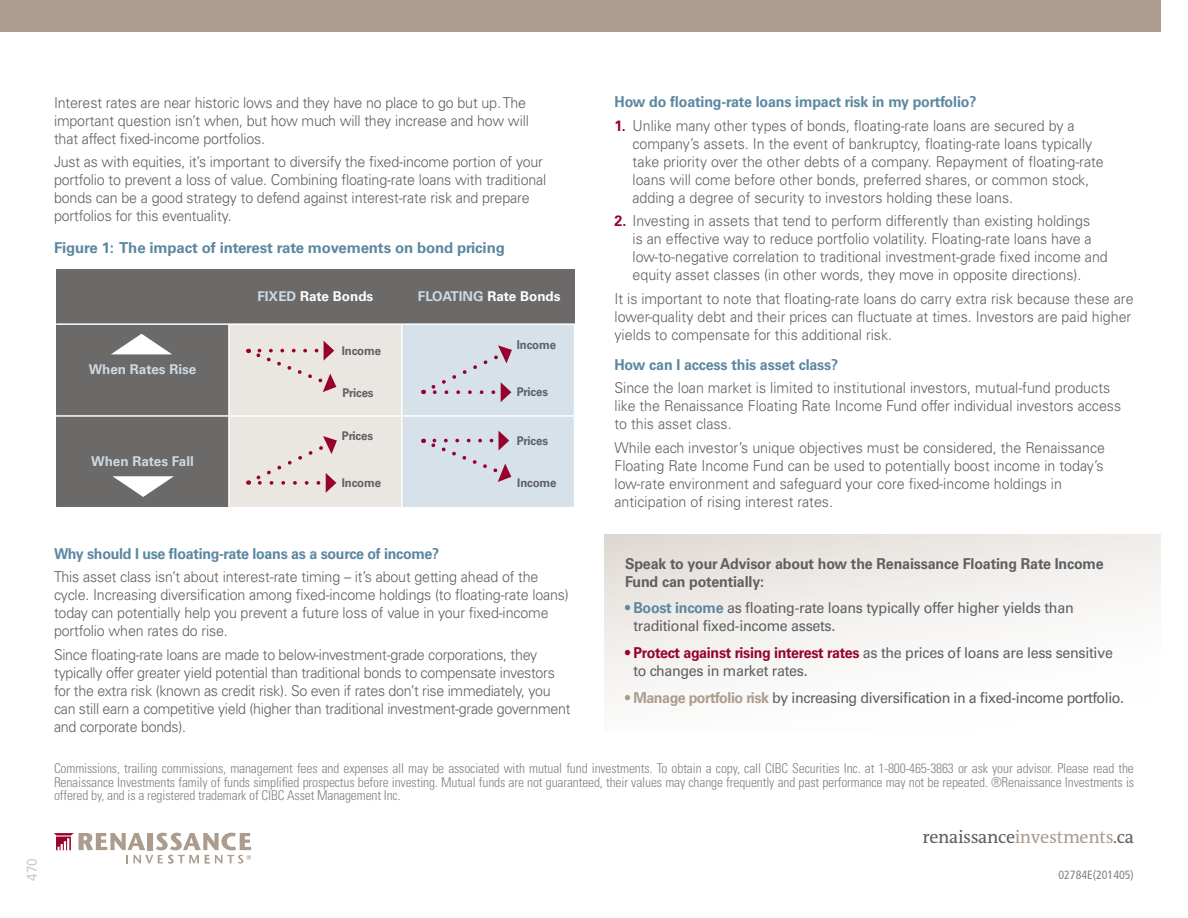
<style>
.page{position:relative;width:1188px;height:918px;background:#fff}
.page>*{position:absolute;margin:0;border:0;box-sizing:border-box;transform-origin:0 0}
.t1{font:18px "The Antiqua Sun";letter-spacing:-.02em;color:#5f5f62}
.t2{font:300 15px/18px "Univers";color:#5f5f62;scale:.95 1}
.t3{font:300 15px/18px "Univers";letter-spacing:-.02em;color:#5f5f62;scale:.95 1}
.t4{font:15px/18px "Univers";letter-spacing:-.02em;color:#5f5f62;scale:.95 1}
.t5{font:700 15px "Univers";letter-spacing:-.01em;color:#5c87a1;scale:.95 1}
.t6{font:700 15px/18px "Univers";letter-spacing:-.01em;color:#5f5f62;scale:.95 1}
.t7{font:700 15px "Univers";letter-spacing:-.01em;color:#5c87a1}
.t8{font:14.25px "Univers";color:#939598;scale:.95 1}
.t9{font:300 condensed 13.5px/13.5px "Univers LT Std";letter-spacing:-.01em;color:#808285;text-align:justify}
.t10{font:700 13.5px "Univers";color:#fff}
.t11{font:700 13.5px "Univers";color:#ccd9e4}
.t12{font:700 12px "Univers";letter-spacing:-.01em;color:#5f5f62;scale:.95 1}
.t13{font:condensed 12px "Frutiger LT";color:#808285}
.s1{color:#ccd9e4}
.s2{font-weight:700;color:#98012d}
.s3{font-weight:700;color:#5c87a1}
.s4{font-weight:700;color:#ab9c8e}
.s5{color:#ab9c8e}
</style>
<div class="page">
<div style="left:605px;top:535px;width:556px;height:195px;background:linear-gradient(to bottom,#e9e5e1,#fff)"></div>
<svg style="left:54px;top:833px;width:197px;height:31px"></svg>
<div style="left:0;top:0;width:1161px;height:31px;background:#ab9c8e"></div>
<div style="left:56px;top:269px;width:519px;height:239px;background:#6b6a69"></div>
<hr style="left:56px;top:323px;width:173px;height:2px;background:#fff">
<hr style="left:229px;top:323px;width:173px;height:2px;background:#fff">
<hr style="left:228px;top:325px;width:2px;height:90px;background:#fff">
<hr style="left:402px;top:323px;width:173px;height:2px;background:#fff">
<hr style="left:56px;top:415px;width:173px;height:2px;background:#fff">
<hr style="left:228px;top:417px;width:2px;height:90px;background:#fff">
<hr style="left:56px;top:507px;width:173px;height:2px;background:#fff">
<svg style="left:111px;top:334px;width:61px;height:20px"></svg>
<svg style="left:229px;top:324px;width:346px;height:184px;background:#dfdfe2"></svg>
<svg style="left:113px;top:476px;width:61px;height:21px"></svg>
<p class="t8" style="left:23px;top:881px;width:25px;rotate:-90deg">470</p>
<p class="t2" style="left:54px;top:94px;width:501px">Interest rates are near historic lows and they have no place to go but up. The important question isn’t when, but how much will they increase and how will that affect fixed-income portfolios.</p>
<p class="t2" style="left:54px;top:153px;width:520px">Just as with equities, it’s important to diversify the fixed-income portion of your portfolio to prevent a loss of value. Combining floating-rate loans with traditional bonds can be a good strategy to defend against interest-rate risk and prepare portfolios for this eventuality.</p>
<p class="t7" style="left:54px;top:239px;width:452px">Figure 1: The impact of interest rate movements on bond pricing</p>
<p class="t11" style="left:89px;top:362px;width:109px">When Rates Rise</p>
<p class="t11" style="left:91px;top:453px;width:104px">When Rates Fall</p>
<p class="t10" style="left:257px;top:288px;width:118px"><span class="s1">FIXED</span> Rate Bonds</p>
<p class="t10" style="left:418px;top:288px;width:144px"><span class="s1">FLOATING</span> Rate Bonds</p>
<p class="t12" style="left:342px;top:344px;width:43px">Income</p>
<p class="t12" style="left:342px;top:386px;width:34px">Prices</p>
<p class="t12" style="left:342px;top:429px;width:34px">Prices</p>
<p class="t12" style="left:342px;top:476px;width:43px">Income</p>
<p class="t12" style="left:517px;top:338px;width:43px">Income</p>
<p class="t12" style="left:517px;top:385px;width:34px">Prices</p>
<p class="t12" style="left:517px;top:434px;width:34px">Prices</p>
<p class="t12" style="left:517px;top:476px;width:43px">Income</p>
<p class="t5" style="left:54px;top:545px;width:407px">Why should I use floating-rate loans as a source of income?</p>
<p class="t2" style="left:54px;top:568px;width:543px">This asset class isn’t about interest-rate timing – it’s about getting ahead of the cycle. Increasing diversification among fixed-income holdings (to floating-rate loans) today can potentially help you prevent a future loss of value in your fixed-income portfolio when rates do rise.</p>
<p class="t3" style="left:54px;top:646px;width:545px">Since floating-rate loans are made to below-investment-grade corporations, they typically offer greater yield potential than traditional bonds to compensate investors for the extra risk (known as credit risk). So even if rates don’t rise immediately, you can still earn a competitive yield (higher than traditional investment-grade government and corporate bonds).</p>
<p class="t5" style="left:615px;top:93px;width:383px">How do floating-rate loans impact risk in my portfolio?</p>
<p class="t2" style="left:633px;top:116px;width:498px;text-indent:-18px"><span class="s2">1.</span> Unlike many other types of bonds, floating-rate loans are secured by a company’s assets. In the event of bankruptcy, floating-rate loans typically take priority over the other debts of a company. Repayment of floating-rate loans will come before other bonds, preferred shares, or common stock, adding a degree of security to investors holding these loans.</p>
<p class="t2" style="left:633px;top:212px;width:502px;text-indent:-18px"><span class="s2">2.</span> Investing in assets that tend to perform differently than existing holdings<br>is an effective way to reduce portfolio volatility. Floating-rate loans have a low-to-negative correlation to traditional investment-grade fixed income and equity asset classes (in other words, they move in opposite directions).</p>
<p class="t2" style="left:615px;top:289px;width:548px">It is important to note that floating-rate loans do carry extra risk because these are lower-quality debt and their prices can fluctuate at times. Investors are paid higher yields to compensate for this additional risk.</p>
<p class="t5" style="left:615px;top:356px;width:237px">How can I access this asset class?</p>
<p class="t2" style="left:615px;top:379px;width:535px">Since the loan market is limited to institutional investors, mutual-fund products like the Renaissance Floating Rate Income Fund offer individual investors access to this asset class.</p>
<p class="t2" style="left:615px;top:438px;width:518px">While each investor’s unique objectives must be considered, the Renaissance Floating Rate Income Fund can be used to potentially boost income in today’s low-rate environment and safeguard your core fixed-income holdings in anticipation of rising interest rates.</p>
<p class="t6" style="left:625px;top:554px;width:506px">Speak to your Advisor about how the Renaissance Floating Rate Income<br>Fund can potentially:</p>
<p class="t4" style="left:633px;top:599px;width:465px;text-indent:-8px"><span class="s3">• Boost income</span> as floating-rate loans typically offer higher yields than traditional fixed-income assets.</p>
<p class="t4" style="left:633px;top:644px;width:506px;text-indent:-8px"><span class="s2">• Protect against rising interest rates</span> as the prices of loans are less sensitive to changes in market rates.</p>
<p class="t4" style="left:625px;top:688px;width:527px"><span class="s4">• Manage portfolio risk</span> by increasing diversification in a fixed-income portfolio.</p>
<p class="t9" style="left:54px;top:762px;width:1082px">Commissions, trailing commissions, management fees and expenses all may be associated with mutual fund investments. To obtain a copy, call CIBC Securities Inc. at 1-800-465-3863 or ask your advisor. Please read the Renaissance Investments family of funds simplified prospectus before investing. Mutual funds are not guaranteed, their values may change frequently and past performance may not be repeated. ®Renaissance Investments is offered by, and is a registered trademark of CIBC Asset Management Inc.</p>
<p class="t1" style="left:923px;top:827px;width:213px">renaissance<span class="s5">investments</span>.ca</p>
<p class="t13" style="left:1058px;top:868px;width:77px">02784E(201405)</p>
</div>
